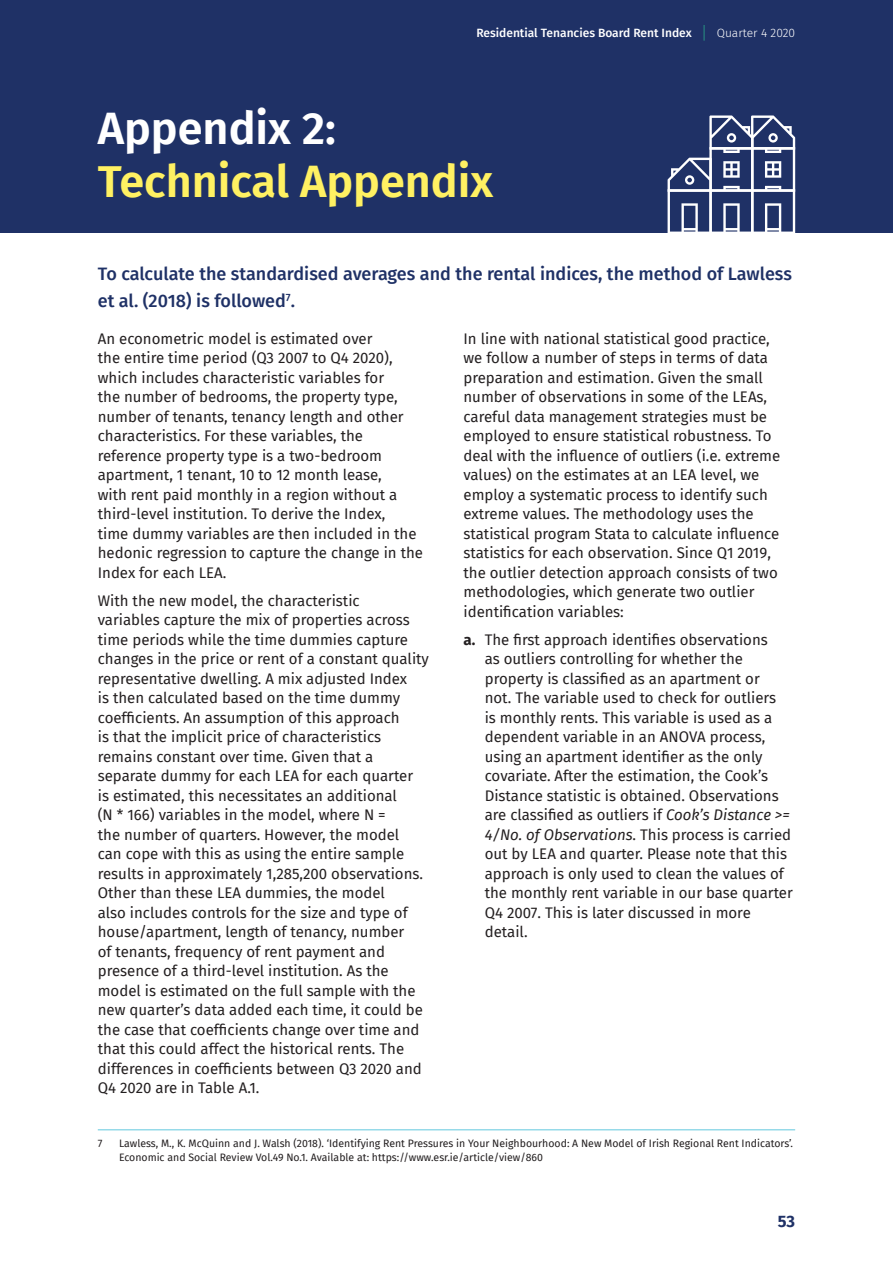
<style>
.page{position:relative;width:893px;height:1263px;background:#fff}
.page>*{position:absolute;margin:0;border:0;box-sizing:border-box;transform-origin:0 0}
.t1{font:600 45px "Fira Sans";color:#fff162}
.t2{font:600 45px "Fira Sans";color:#fff}
.t3{font:500 18px/27px "Fira Sans";color:#1f3166}
.t4{font:700 16.5px "Fira Sans";color:#1f3166}
.t5{font:15px/19.5px "Fira Sans";color:#231f20}
.t6{font:500 12px "Fira Sans";color:#fff}
.t7{font:10.5px/13.5px "Fira Sans";color:#231f20}
.s1{font-weight:300;font-size:17.4px;color:#2bb98c}
.s2{font-weight:300}
.s3{font-weight:700}
.s4{font-style:italic}
</style>
<div class="page">
<div style="left:0;top:0;width:893px;height:232px;background:#1f3166"></div>
<svg style="left:668px;top:115px;width:127px;height:117px"></svg>
<hr style="left:98px;top:1129px;width:697px;height:1px;background:#61c8de">
<p class="t6" style="left:476px;top:23px;width:320px">Residential Tenancies Board Rent Index <span class="s1">|</span> <span class="s2">Quarter 4 2020</span></p>
<h1 class="t2" style="left:98px;top:91px;width:240px">Appendix 2:</h1>
<h1 class="t1" style="left:98px;top:144px;width:397px">Technical Appendix</h1>
<p class="t3" style="left:98px;top:260px;width:696px">To calculate the standardised averages and the rental indices, the method of Lawless et al. (2018) is followed<sup>7</sup>.</p>
<p class="t5" style="left:98px;top:328px;width:327px">An econometric model is estimated over<br>the entire time period (Q3 2007 to Q4 2020), which includes characteristic variables for<br>the number of bedrooms, the property type, number of tenants, tenancy length and other characteristics. For these variables, the reference property type is a two-bedroom apartment, 1 tenant, 10 to 12 month lease,<br>with rent paid monthly in a region without a third-level institution. To derive the Index,<br>time dummy variables are then included in the hedonic regression to capture the change in the Index for each LEA.</p>
<p class="t5" style="left:98px;top:590px;width:333px">With the new model, the characteristic<br>variables capture the mix of properties across time periods while the time dummies capture changes in the price or rent of a constant quality representative dwelling. A mix adjusted Index<br>is then calculated based on the time dummy coefficients. An assumption of this approach<br>is that the implicit price of characteristics remains constant over time. Given that a separate dummy for each LEA for each quarter<br>is estimated, this necessitates an additional<br>(N * 166) variables in the model, where N =<br>the number of quarters. However, the model<br>can cope with this as using the entire sample results in approximately 1,285,200 observations.<br>Other than these LEA dummies, the model<br>also includes controls for the size and type of house/apartment, length of tenancy, number<br>of tenants, frequency of rent payment and presence of a third-level institution. As the model is estimated on the full sample with the new quarter’s data added each time, it could be the case that coefficients change over time and that this could affect the historical rents. The differences in coefficients between Q3 2020 and Q4 2020 are in Table A.1.</p>
<p class="t5" style="left:463px;top:328px;width:318px">In line with national statistical good practice, we follow a number of steps in terms of data preparation and estimation. Given the small number of observations in some of the LEAs, careful data management strategies must be employed to ensure statistical robustness. To deal with the influence of outliers (i.e. extreme values) on the estimates at an LEA level, we employ a systematic process to identify such extreme values. The methodology uses the statistical program Stata to calculate influence statistics for each observation. Since Q1 2019, the outlier detection approach consists of two methodologies, which generate two outlier identification variables:</p>
<p class="t5" style="left:485px;top:629px;width:310px;text-indent:-21px"><span class="s3">a.</span> The first approach identifies observations<br>as outliers controlling for whether the property is classified as an apartment or<br>not. The variable used to check for outliers<br>is monthly rents. This variable is used as a dependent variable in an ANOVA process, using an apartment identifier as the only covariate. After the estimation, the Cook’s Distance statistic is obtained. Observations are classified as outliers if <span class="s4">Cook’s Distance &gt;= 4/No. of Observations</span>. This process is carried out by LEA and quarter. Please note that this approach is only used to clean the values of the monthly rent variable in our base quarter Q4 2007. This is later discussed in more detail.</p>
<p class="t7" style="left:98px;top:1136px;width:6px">7</p>
<p class="t7" style="left:119px;top:1136px;width:675px">Lawless, M., K. McQuinn and J. Walsh (2018). ‘Identifying Rent Pressures in Your Neighbourhood: A New Model of Irish Regional Rent Indicators’.<br>Economic and Social Review Vol.49 No.1. Available at: https://www.esr.ie/article/view/860</p>
<p class="t4" style="left:778px;top:1208px;width:19px">53</p>
</div>
